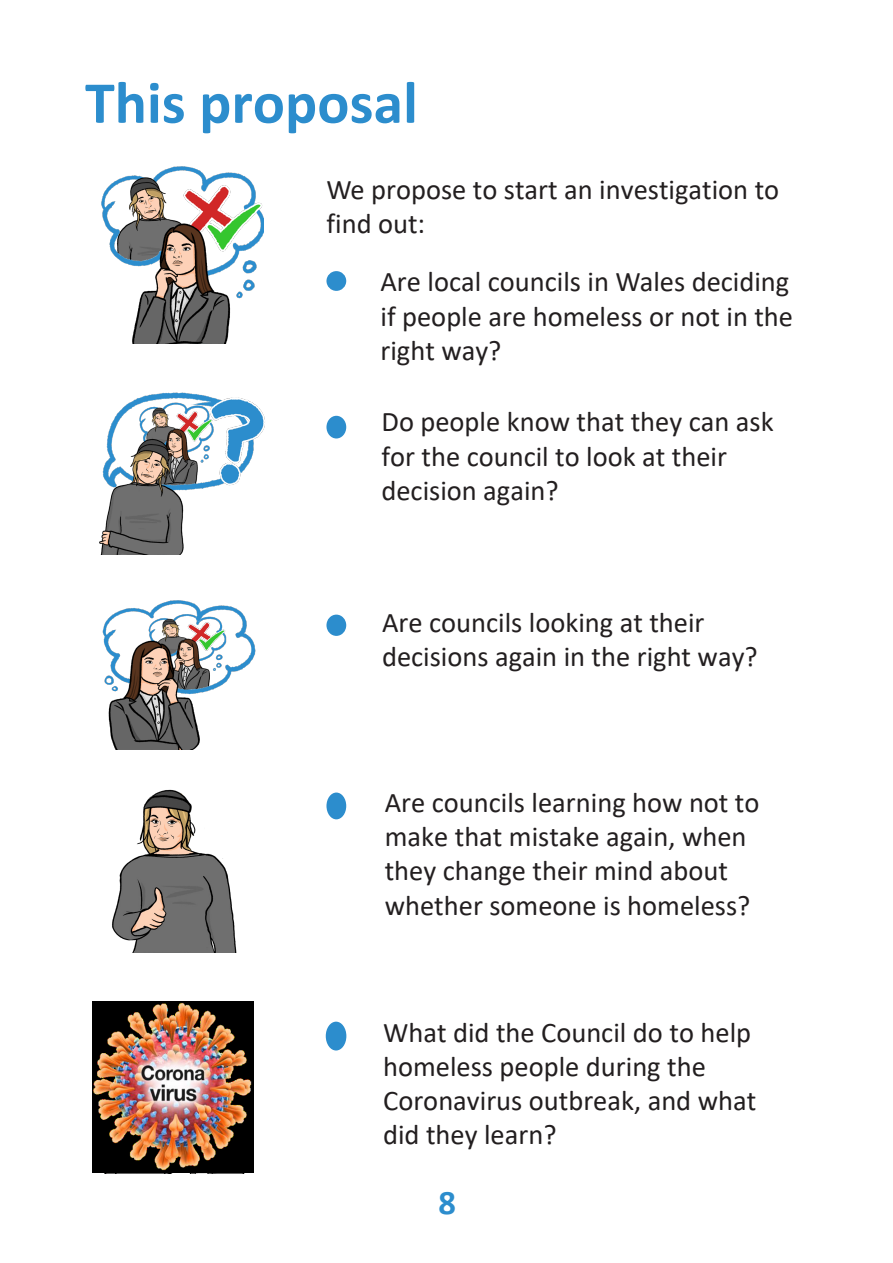
<style>
.page{position:relative;width:893px;height:1263px;background:#fff}
.page>*{position:absolute;margin:0;border:0;box-sizing:border-box;transform-origin:0 0}
.t1{font:700 60px "Calibri";color:#2c8dcd}
.t2{font:700 34.5px "Calibri";color:#2c8dcd}
.t3{font:28.5px/34.2px "Calibri";color:#231f20}
.t4{font:28.5px/34.2px "Calibri";color:#221e1f}
</style>
<div class="page">
<div style="left:326px;top:271px;width:20px;height:20px;background:#2c8dcd;border-radius:50%"></div>
<div style="left:326px;top:416px;width:20px;height:22px;background:#2c8dcd;border-radius:50%"></div>
<div style="left:326px;top:615px;width:20px;height:21px;background:#2c8dcd;border-radius:50%"></div>
<img style="left:102px;top:166px;width:162px;height:178px">
<img style="left:99px;top:392px;width:166px;height:163px">
<img style="left:102px;top:600px;width:154px;height:149px">
<div style="left:326px;top:792px;width:20px;height:27px;background:#2c8dcd;border-radius:50%"></div>
<img style="left:112px;top:789px;width:125px;height:163px">
<div style="left:326px;top:1022px;width:20px;height:28px;background:#2c8dcd;border-radius:50%"></div>
<img style="left:92px;top:1001px;width:161px;height:171px">
<p class="t1" style="left:85px;top:60px;width:334px">This proposal</p>
<p class="t3" style="left:326px;top:172px;width:454px">We propose to start an investigation to find out:</p>
<p class="t3" style="left:380px;top:264px;width:414px">Are local councils in Wales deciding if people are homeless or not in the right way?</p>
<p class="t3" style="left:381px;top:404px;width:394px">Do people know that they can ask for the council to look at their decision again?</p>
<p class="t3" style="left:382px;top:605px;width:377px">Are councils looking at their decisions again in the right way?</p>
<p class="t3" style="left:385px;top:785px;width:376px">Are councils learning how not to make that mistake again, when they change their mind about whether someone is homeless?</p>
<p class="t4" style="left:383px;top:1014px;width:375px">What did the Council do to help homeless people during the<br>Coronavirus outbreak, and what did they learn?</p>
<p class="t2" style="left:439px;top:1178px;width:19px">8</p>
</div>
